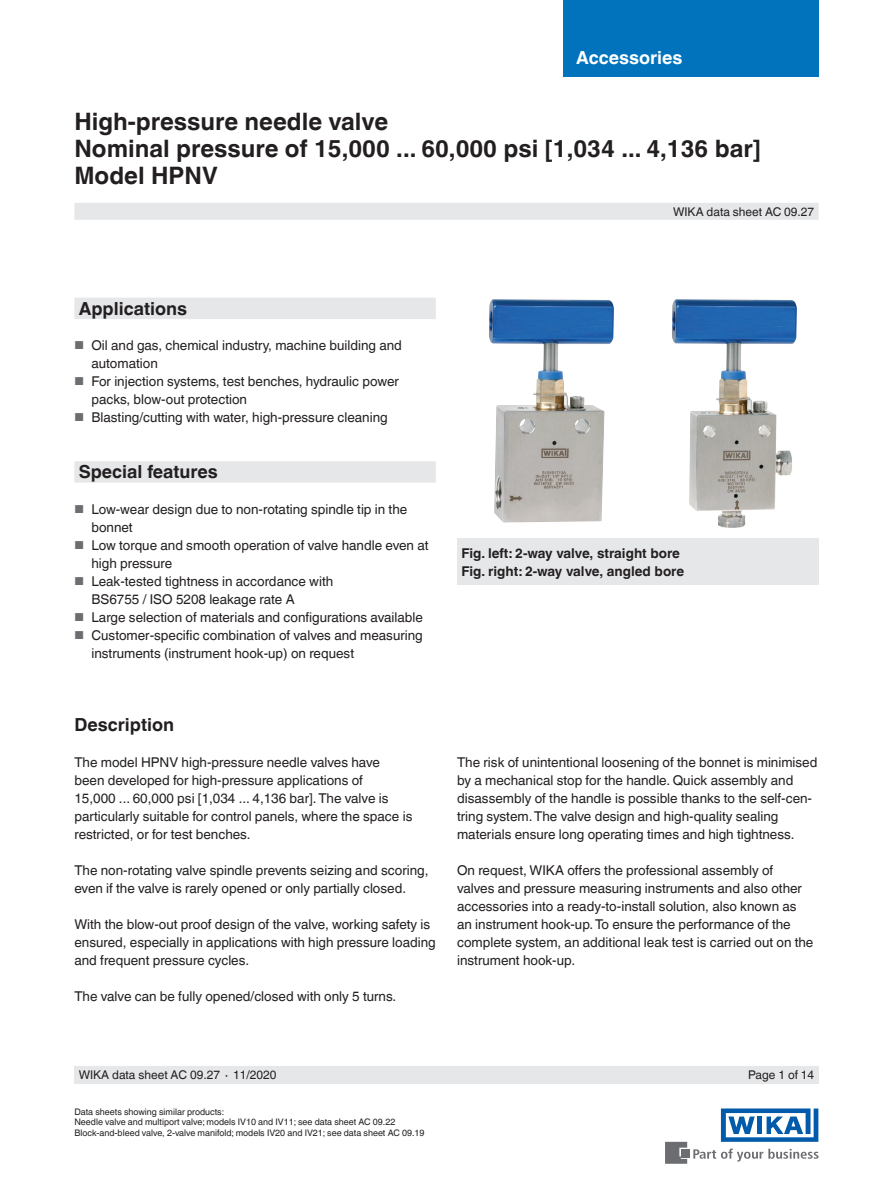
<style>
.page{position:relative;width:893px;height:1188px;background:#fff}
.page>*{position:absolute;margin:0;border:0;box-sizing:border-box;transform-origin:0 0}
.t1{font:700 24px/27px "Helvetica World";color:#231f20}
.t2{font:700 18px "Helvetica World";color:#231f20}
.t3{font:700 18px "Helvetica World";color:#fff}
.t4{font:13.5px/18px "Helvetica World";color:#231f20}
.t5{font:700 13.5px/18px "Helvetica World";color:#231f20}
.t6{font:12px "Helvetica World";color:#231f20}
.t7{font:9px/10.5px "Helvetica World";color:#231f20}
.s1{font-size:11.55px;color:#6c6d70}
</style>
<div class="page">
<svg style="left:693px;top:1149px;width:126px;height:13px"></svg>
<div style="left:682px;top:1150px;width:8px;height:8px;background:#6c6d70"></div>
<svg style="left:665px;top:1142px;width:22px;height:22px"></svg>
<svg style="left:721px;top:1108px;width:97px;height:34px"></svg>
<div style="left:563px;top:0;width:256px;height:76px;background:#0073bc"></div>
<div style="left:74px;top:203px;width:745px;height:17px;background:#e6e7e9"></div>
<div style="left:74px;top:1066px;width:745px;height:18px;background:#e6e7e9"></div>
<img style="left:489px;top:299px;width:125px;height:223px">
<img style="left:672px;top:299px;width:125px;height:229px">
<svg style="left:74px;top:298px;width:362px;height:185px"></svg>
<div style="left:457px;top:538px;width:362px;height:47px;background:#e6e7e9"></div>
<h2 class="t3" style="left:576px;top:47px;width:108px">Accessories</h2>
<h1 class="t1" style="left:74px;top:108px;width:688px">High-pressure needle valve<br>Nominal pressure of 15,000 ... 60,000 psi [1,034 ... 4,136 bar]<br>Model HPNV</h1>
<p class="t6" style="left:673px;top:204px;width:143px">WIKA data sheet AC 09.27</p>
<h2 class="t2" style="left:79px;top:298px;width:110px">Applications</h2>
<p class="t4" style="left:91px;top:336px;width:312px;text-indent:-17px"><span class="s1">■</span> Oil and gas, chemical industry, machine building and automation</p>
<p class="t4" style="left:91px;top:372px;width:309px;text-indent:-17px"><span class="s1">■</span> For injection systems, test benches, hydraulic power packs, blow-out protection</p>
<p class="t4" style="left:74px;top:408px;width:315px"><span class="s1">■</span> Blasting/cutting with water, high-pressure cleaning</p>
<h2 class="t2" style="left:79px;top:462px;width:141px">Special features</h2>
<p class="t4" style="left:91px;top:500px;width:317px;text-indent:-17px"><span class="s1">■</span> Low-wear design due to non-rotating spindle tip in the bonnet</p>
<p class="t4" style="left:91px;top:536px;width:339px;text-indent:-17px"><span class="s1">■</span> Low torque and smooth operation of valve handle even at high pressure</p>
<p class="t4" style="left:91px;top:572px;width:243px;text-indent:-17px"><span class="s1">■</span> Leak-tested tightness in accordance with<br>BS6755 / ISO 5208 leakage rate A</p>
<p class="t4" style="left:74px;top:608px;width:350px"><span class="s1">■</span> Large selection of materials and configurations available</p>
<p class="t4" style="left:91px;top:626px;width:333px;text-indent:-17px"><span class="s1">■</span> Customer-specific combination of valves and measuring instruments (instrument hook-up) on request</p>
<p class="t5" style="left:461px;top:544px;width:224px">Fig. left: 2-way valve, straight bore<br>Fig. right: 2-way valve, angled bore</p>
<h2 class="t2" style="left:74px;top:714px;width:101px">Description</h2>
<p class="t4" style="left:74px;top:753px;width:339px">The model HPNV high-pressure needle valves have been developed for high-pressure applications of<br>15,000 ... 60,000 psi [1,034 ... 4,136 bar]. The valve is particularly suitable for control panels, where the space is restricted, or for test benches.</p>
<p class="t4" style="left:74px;top:861px;width:356px">The non-rotating valve spindle prevents seizing and scoring, even if the valve is rarely opened or only partially closed.</p>
<p class="t4" style="left:74px;top:915px;width:363px">With the blow-out proof design of the valve, working safety is ensured, especially in applications with high pressure loading and frequent pressure cycles.</p>
<p class="t4" style="left:74px;top:987px;width:323px">The valve can be fully opened/closed with only 5 turns.</p>
<p class="t4" style="left:457px;top:754px;width:362px">The risk of unintentional loosening of the bonnet is minimised by a mechanical stop for the handle. Quick assembly and disassembly of the handle is possible thanks to the self-cen&shy;tring system. The valve design and high-quality sealing materials ensure long operating times and high tightness.</p>
<p class="t4" style="left:457px;top:861px;width:358px">On request, WIKA offers the professional assembly of valves and pressure measuring instruments and also other accessories into a ready-to-install solution, also known as an instrument hook-up. To ensure the performance of the complete system, an additional leak test is carried out on the instrument hook-up.</p>
<p class="t6" style="left:79px;top:1068px;width:199px">WIKA data sheet AC 09.27 ∙ 11/2020</p>
<p class="t6" style="left:748px;top:1068px;width:68px">Page 1 of 14</p>
<p class="t7" style="left:74px;top:1107px;width:352px">Data sheets showing similar products:<br>Needle valve and multiport valve; models IV10 and IV11; see data sheet AC 09.22<br>Block-and-bleed valve, 2-valve manifold; models IV20 and IV21; see data sheet AC 09.19</p>
</div>
